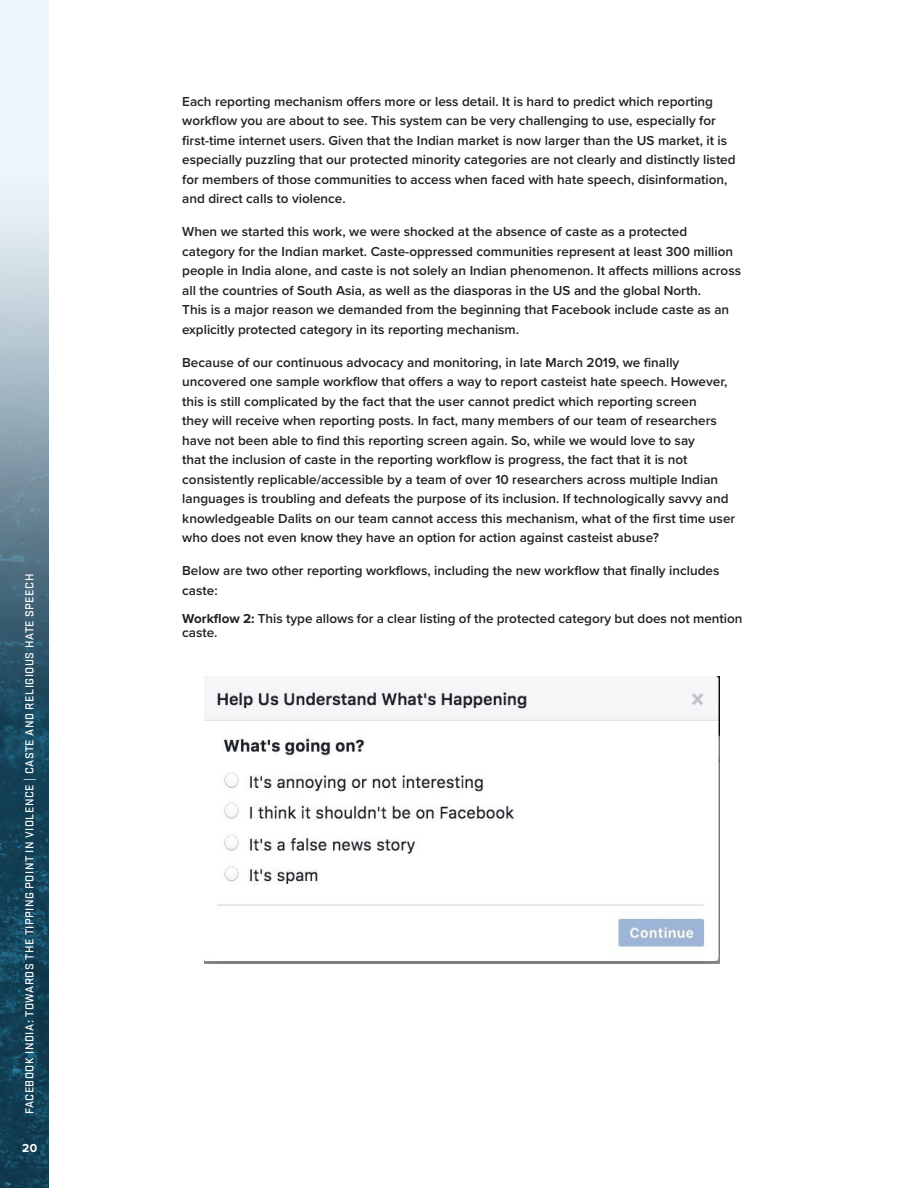
<style>
.page{position:relative;width:918px;height:1188px;background:#fff}
.page>*{position:absolute;margin:0;border:0;box-sizing:border-box;transform-origin:0 0}
.EQL_BODY{font:600 13.5px/19.5px "Proxima Nova";color:#222}
.t1{font:500 12px "Stratum 1";letter-spacing:.04em;color:#fff}
.t2{font:700 12px "Proxima Nova";color:#fff}
.s1{font-weight:700}
</style>
<div class="page">
<img style="left:0;top:0;width:49px;height:1188px">
<img style="left:205px;top:677px;width:515px;height:286px">
<p class="t1" style="left:22px;top:1114px;width:542px;rotate:-90deg">FACEBOOK INDIA: TOWARDS THE TIPPING POINT IN VIOLENCE | CASTE AND RELIGIOUS HATE SPEECH</p>
<p class="t2" style="left:22px;top:1139px;width:17px">20</p>
<p class="EQL_BODY" style="left:182px;top:91px;width:555px">Each reporting mechanism offers more or less detail. It is hard to predict which reporting workflow you are about to see. This system can be very challenging to use, especially for first-time internet users. Given that the Indian market is now larger than the US market, it is especially puzzling that our protected minority categories are not clearly and distinctly listed for members of those communities to access when faced with hate speech, disinformation, and direct calls to violence.</p>
<p class="EQL_BODY" style="left:182px;top:222px;width:560px">When we started this work, we were shocked at the absence of caste as a protected category for the Indian market. Caste-oppressed communities represent at least 300 million people in India alone, and caste is not solely an Indian phenomenon. It affects millions across all the countries of South Asia, as well as the diasporas in the US and the global North.<br>This is a major reason we demanded from the beginning that Facebook include caste as an explicitly protected category in its reporting mechanism.</p>
<p class="EQL_BODY" style="left:182px;top:352px;width:554px">Because of our continuous advocacy and monitoring, in late March 2019, we finally uncovered one sample workflow that offers a way to report casteist hate speech. However, this is still complicated by the fact that the user cannot predict which reporting screen<br>they will receive when reporting posts. In fact, many members of our team of researchers have not been able to find this reporting screen again. So, while we would love to say<br>that the inclusion of caste in the reporting workflow is progress, the fact that it is not consistently replicable/accessible by a team of over 10 researchers across multiple Indian languages is troubling and defeats the purpose of its inclusion. If technologically savvy and knowledgeable Dalits on our team cannot access this mechanism, what of the first time user who does not even know they have an option for action against casteist abuse?</p>
<p class="EQL_BODY" style="left:182px;top:561px;width:539px">Below are two other reporting workflows, including the new workflow that finally includes caste:</p>
<p class="EQL_BODY" style="left:182px;top:611px;width:562px;line-height:14.5px"><span class="s1">Workflow 2:</span> This type allows for a clear listing of the protected category but does not mention caste.</p>
</div>
